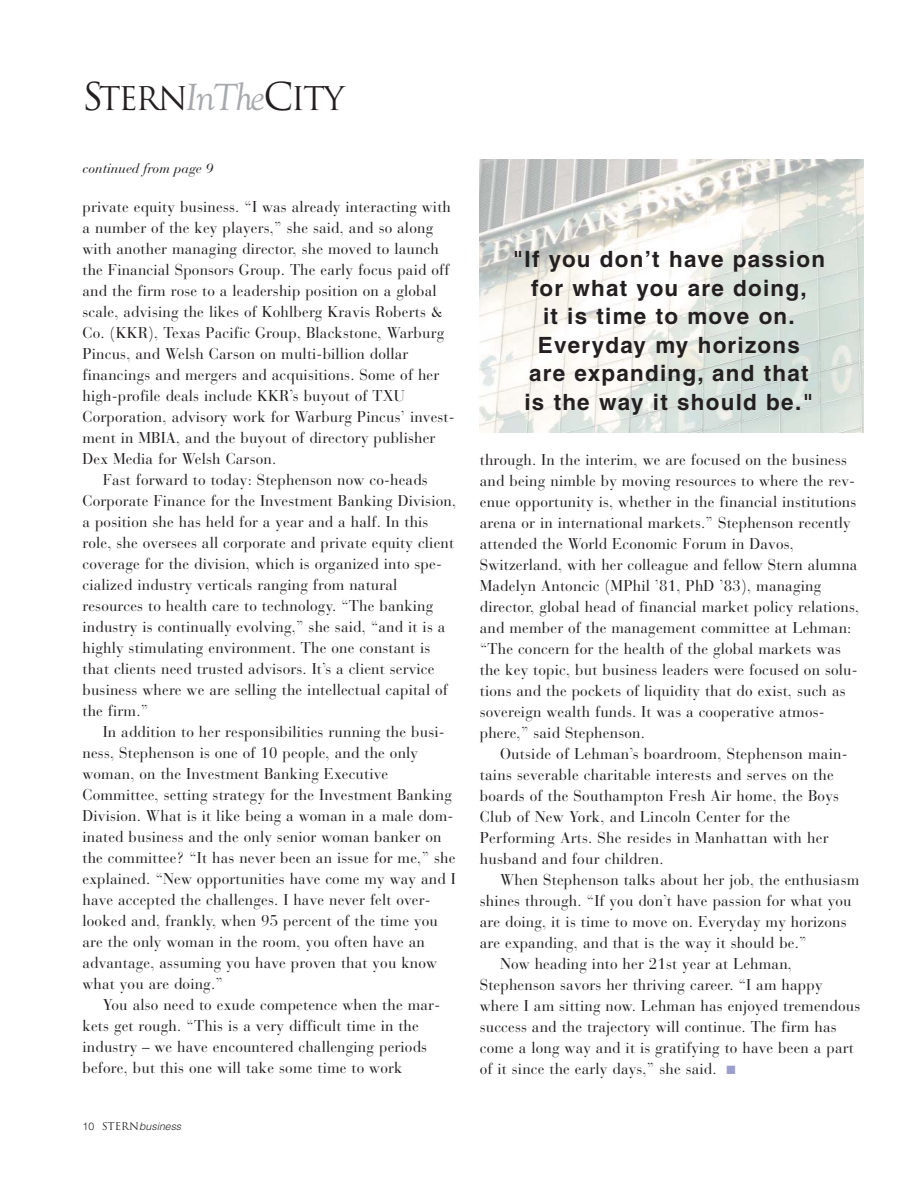
<style>
.page{position:relative;width:918px;height:1188px;background:#fff}
.page>*{position:absolute;margin:0;border:0;box-sizing:border-box;transform-origin:0 0}
.t1{font:31.8px "Trajan";letter-spacing:-.065em;color:#231f20}
.t2{font:700 22.35px/28.5px "Helvetica";letter-spacing:.055em;color:#231f20;text-align:center}
.t3{font:15.6px/21px "Bauer Bodoni";letter-spacing:.01em;color:#231f20}
.t4{font:italic 13.5px "Bauer Bodoni";color:#231f20}
.t5{font:italic 300 10.5px "Helvetica";color:#231f20}
.s1{font-size:37.35px}
.s2{font-family:"Goudy";font-style:italic;font-size:37.35px;color:#a7a9ac}
.s3{font-size:15.15px}
.s4{font-style:normal}
.s5{font-family:"Trajan";font-weight:400;font-style:normal}
.s6{color:#9d9fcf}
</style>
<div class="page">
<img style="left:479px;top:160px;width:385px;height:272px">
<h1 class="t1" style="left:82px;top:80px;width:264px"><span class="s1">S</span>TERN<span class="s2">InThe</span><span class="s1">C</span>ITY</h1>
<p class="t4" style="left:82px;top:163px;width:132px">continued from page 9</p>
<p class="t3" style="left:82px;top:198px;width:370px">private equity business. “I was already interacting with</p>
<p class="t3" style="left:82px;top:219px;width:352px">a number of the key players,” she said, and so along</p>
<p class="t3" style="left:82px;top:240px;width:358px">with another managing director, she moved to launch</p>
<p class="t3" style="left:82px;top:261px;width:368px">the Financial Sponsors Group. The early focus paid off</p>
<p class="t3" style="left:82px;top:282px;width:356px">and the firm rose to a leadership position on a global</p>
<p class="t3" style="left:82px;top:303px;width:362px">scale, advising the likes of Kohlberg Kravis Roberts &amp;</p>
<p class="t3" style="left:82px;top:324px;width:363px">Co. (KKR), Texas Pacific Group, Blackstone, Warburg</p>
<p class="t3" style="left:82px;top:345px;width:328px">Pincus, and Welsh Carson on multi-billion dollar</p>
<p class="t3" style="left:82px;top:366px;width:358px">financings and mergers and acquisitions. Some of her</p>
<p class="t3" style="left:82px;top:387px;width:324px">high-profile deals include KKR’s buyout of TXU</p>
<p class="t3" style="left:82px;top:408px;width:374px">Corporation, advisory work for Warburg Pincus’ invest-</p>
<p class="t3" style="left:82px;top:429px;width:354px">ment in MBIA, and the buyout of directory publisher</p>
<p class="t3" style="left:82px;top:450px;width:195px">Dex Media for Welsh Carson.</p>
<p class="t3" style="left:103px;top:471px;width:327px">Fast forward to today: Stephenson now co-heads</p>
<p class="t3" style="left:82px;top:492px;width:375px">Corporate Finance for the Investment Banking Division,</p>
<p class="t3" style="left:82px;top:513px;width:348px">a position she has held for a year and a half. In this</p>
<p class="t3" style="left:82px;top:534px;width:373px">role, she oversees all corporate and private equity client</p>
<p class="t3" style="left:82px;top:555px;width:361px">coverage for the division, which is organized into spe-</p>
<p class="t3" style="left:82px;top:576px;width:317px">cialized industry verticals ranging from natural</p>
<p class="t3" style="left:82px;top:597px;width:352px">resources to health care to technology. “The banking</p>
<p class="t3" style="left:82px;top:618px;width:364px">industry is continually evolving,” she said, “and it is a</p>
<p class="t3" style="left:82px;top:639px;width:349px">highly stimulating environment. The one constant is</p>
<p class="t3" style="left:82px;top:660px;width:354px">that clients need trusted advisors. It’s a client service</p>
<p class="t3" style="left:82px;top:681px;width:367px">business where we are selling the intellectual capital of</p>
<p class="t3" style="left:82px;top:702px;width:67px">the firm.”</p>
<p class="t3" style="left:103px;top:723px;width:343px">In addition to her responsibilities running the busi-</p>
<p class="t3" style="left:82px;top:744px;width:337px">ness, Stephenson is one of 10 people, and the only</p>
<p class="t3" style="left:82px;top:765px;width:307px">woman, on the Investment Banking Executive</p>
<p class="t3" style="left:82px;top:786px;width:371px">Committee, setting strategy for the Investment Banking</p>
<p class="t3" style="left:82px;top:807px;width:372px">Division. What is it like being a woman in a male dom-</p>
<p class="t3" style="left:82px;top:828px;width:360px">inated business and the only senior woman banker on</p>
<p class="t3" style="left:82px;top:849px;width:375px">the committee? “It has never been an issue for me,” she</p>
<p class="t3" style="left:82px;top:870px;width:375px">explained. “New opportunities have come my way and I</p>
<p class="t3" style="left:82px;top:891px;width:350px">have accepted the challenges. I have never felt over-</p>
<p class="t3" style="left:82px;top:912px;width:357px">looked and, frankly, when 95 percent of the time you</p>
<p class="t3" style="left:82px;top:933px;width:344px">are the only woman in the room, you often have an</p>
<p class="t3" style="left:82px;top:954px;width:356px">advantage, assuming you have proven that you know</p>
<p class="t3" style="left:82px;top:975px;width:142px">what you are doing.”</p>
<p class="t3" style="left:103px;top:996px;width:339px">You also need to exude competence when the mar-</p>
<p class="t3" style="left:82px;top:1017px;width:338px">kets get rough. “This is a very difficult time in the</p>
<p class="t3" style="left:82px;top:1038px;width:346px">industry <span class="s3">–</span> we have encountered challenging periods</p>
<p class="t3" style="left:83px;top:1059px;width:322px">before, but this one will take some time to work</p>
<p class="t5" style="left:82px;top:1122px;width:100px"><span class="s4">10</span> <span class="s5">STERN</span>business</p>
<h2 class="t2" style="left:513px;top:247px;width:314px">"If you don’t have passion for what you are doing,<br>it is time to move on.<br>Everyday my horizons<br>are expanding, and that<br>is the way it should be."</h2>
<p class="t3" style="left:480px;top:451px;width:381px">through. In the interim, we are focused on the business and being nimble by moving resources to where the rev&shy;enue opportunity is, whether in the financial institutions arena or in international markets.” Stephenson recently attended the World Economic Forum in Davos, Switzerland, with her colleague and fellow Stern alumna Madelyn Antoncic (MPhil ’81, PhD ’83), managing director, global head of financial market policy relations, and member of the management committee at Lehman: “The concern for the health of the global markets was the key topic, but business leaders were focused on solu&shy;tions and the pockets of liquidity that do exist, such as sovereign wealth funds. It was a cooperative atmos&shy;phere,” said Stephenson.</p>
<p class="t3" style="left:480px;top:745px;width:369px;text-indent:20px">Outside of Lehman’s boardroom, Stephenson main&shy;tains severable charitable interests and serves on the boards of the Southampton Fresh Air home, the Boys Club of New York, and Lincoln Center for the Performing Arts. She resides in Manhattan with her husband and four children.</p>
<p class="t3" style="left:500px;top:871px;width:361px">When Stephenson talks about her job, the enthusiasm</p>
<p class="t3" style="left:480px;top:892px;width:373px">shines through. “If you don’t have passion for what you</p>
<p class="t3" style="left:480px;top:913px;width:368px">are doing, it is time to move on. Everyday my horizons</p>
<p class="t3" style="left:480px;top:934px;width:328px">are expanding, and that is the way it should be.”</p>
<p class="t3" style="left:500px;top:955px;width:294px">Now heading into her 21st year at Lehman,</p>
<p class="t3" style="left:480px;top:976px;width:344px">Stephenson savors her thriving career. “I am happy</p>
<p class="t3" style="left:480px;top:997px;width:382px">where I am sitting now. Lehman has enjoyed tremendous</p>
<p class="t3" style="left:480px;top:1018px;width:358px">success and the trajectory will continue. The firm has</p>
<p class="t3" style="left:480px;top:1039px;width:376px">come a long way and it is gratifying to have been a part</p>
<p class="t3" style="left:480px;top:1060px;width:257px">of it since the early days,” she said. <span class="s6">■</span></p>
</div>
